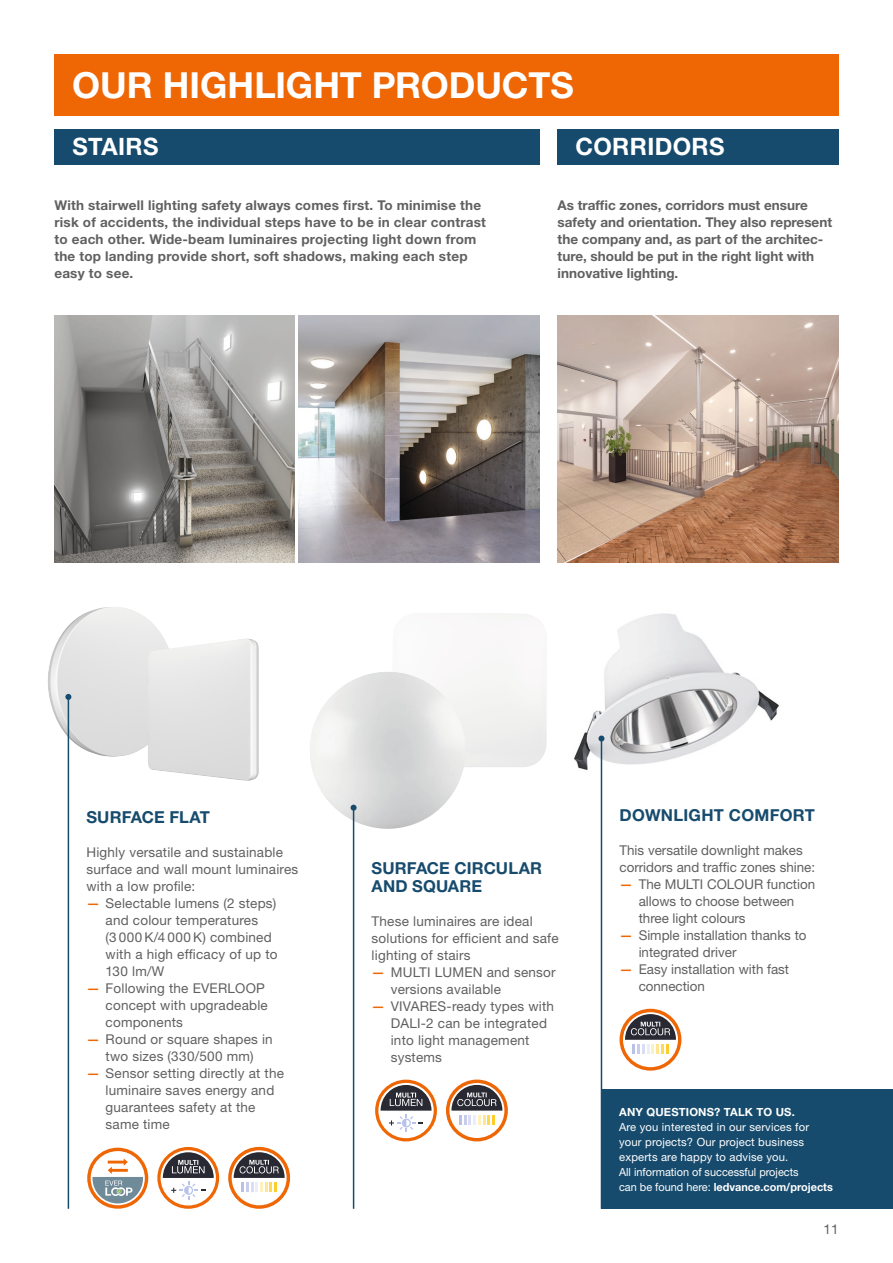
<style>
.page{position:relative;width:893px;height:1263px;background:#fff}
.page>*{position:absolute;margin:0;border:0;box-sizing:border-box;transform-origin:0 0}
.LDV_A4_Head_Light__Zab_100___181001{font:700 36px "Helvetica Neue LT Pro";color:#fff}
.LDV_A4_Head_Light__Zab_100___181001-2{font:700 24px "Helvetica Neue LT Pro";letter-spacing:.015em;color:#fff}
.LDV_A4_Copy_9pt__4mm__210415{font:700 16.5px/17.2px "Helvetica Neue LT Pro";letter-spacing:.01em;color:#174b6d}
.LDV_A4_Copy_9pt__4mm__210415-2{font:13.5px/17px "Helvetica Neue LT Pro";letter-spacing:.015em;color:#606060}
.LDV_A4_Copy_Bold_9pt_210415{font:700 13.5px/17px "Helvetica Neue LT Pro";letter-spacing:.015em;color:#606060}
.LDV_A4_Copy_9pt__4mm__181001{font:13.5px/17px "Helvetica Neue LT Pro";letter-spacing:.015em;color:#606060}
.LDV_A4_Smallcopy_7_5pt__4mm__181001{font:11.25px/15px "Helvetica Neue LT Pro";letter-spacing:.015em;color:#fff}
.LDV_A4_Smallcopy_7_5pt__4mm__181001-2{font:700 11.25px "Helvetica Neue LT Pro";letter-spacing:.015em;color:#fff}
.s1{font-weight:500;color:#ef6604}
.s2{font-weight:700}
</style>
<div class="page">
<img style="left:574px;top:613px;width:205px;height:161px">
<div style="left:54px;top:54px;width:785px;height:62px;background:#ef6604"></div>
<svg style="left:87px;top:1148px;width:61px;height:61px"></svg>
<hr style="left:601px;top:738px;width:1px;height:471px;background:#174b6d">
<svg style="left:598px;top:735px;width:6px;height:6px"></svg>
<div style="left:54px;top:129px;width:485px;height:35px;background:#174b6d"></div>
<div style="left:557px;top:129px;width:282px;height:35px;background:#174b6d"></div>
<img style="left:48px;top:607px;width:116px;height:150px">
<img style="left:299px;top:316px;width:240px;height:247px">
<img style="left:54px;top:316px;width:241px;height:247px">
<img style="left:558px;top:316px;width:281px;height:247px">
<img style="left:148px;top:639px;width:111px;height:142px">
<hr style="left:68px;top:697px;width:1px;height:512px;background:#174b6d">
<svg style="left:65px;top:694px;width:6px;height:6px"></svg>
<img style="left:348px;top:672px;width:37px;height:11px">
<svg style="left:228px;top:1147px;width:62px;height:62px"></svg>
<svg style="left:446px;top:1079px;width:62px;height:62px"></svg>
<svg style="left:620px;top:1009px;width:61px;height:62px"></svg>
<hr style="left:353px;top:808px;width:1px;height:401px;background:#174b6d">
<svg style="left:351px;top:805px;width:6px;height:6px"></svg>
<div style="left:601px;top:1089px;width:292px;height:120px;background:#174b6d"></div>
<svg style="left:157px;top:1147px;width:62px;height:62px"></svg>
<svg style="left:375px;top:1080px;width:62px;height:61px"></svg>
<p class="LDV_A4_Head_Light__Zab_100___181001" style="left:72px;top:62px;width:503px">OUR HIGHLIGHT PRODUCTS</p>
<p class="LDV_A4_Head_Light__Zab_100___181001-2" style="left:72px;top:132px;width:88px">STAIRS</p>
<p class="LDV_A4_Head_Light__Zab_100___181001-2" style="left:576px;top:132px;width:151px">CORRIDORS</p>
<p class="LDV_A4_Copy_Bold_9pt_210415" style="left:54px;top:197px;width:433px">With stairwell lighting safety always comes first. To minimise the risk of accidents, the individual steps have to be in clear contrast to each other. Wide-beam luminaires projecting light down from the top landing provide short, soft shadows, making each step easy to see.</p>
<p class="LDV_A4_Copy_Bold_9pt_210415" style="left:558px;top:197px;width:276px">As traffic zones, corridors must ensure safety and orientation. They also represent the company and, as part of the architec&shy;ture, should be put in the right light with innovative lighting.</p>
<p class="LDV_A4_Copy_9pt__4mm__210415" style="left:86px;top:808px;width:125px">SURFACE FLAT</p>
<p class="LDV_A4_Copy_9pt__4mm__210415-2" style="left:86px;top:843px;width:213px">Highly versatile and sustainable surface and wall mount luminaires with a low profile:</p>
<p class="LDV_A4_Copy_9pt__4mm__210415-2" style="left:106px;top:894px;width:173px;text-indent:-19px"><span class="s1">—</span> Selectable lumens (2 steps) and colour temperatures<br>(3 000K/4 000K) combined with a high efficacy of up to<br>130 lm/W</p>
<p class="LDV_A4_Copy_9pt__4mm__210415-2" style="left:106px;top:979px;width:164px;text-indent:-19px"><span class="s1">—</span> Following the EVERLOOP concept with upgradeable components</p>
<p class="LDV_A4_Copy_9pt__4mm__210415-2" style="left:86px;top:1030px;width:188px;text-align:center"><span class="s1">—</span> Round or square shapes in two sizes (330/500 mm)</p>
<p class="LDV_A4_Copy_9pt__4mm__210415-2" style="left:106px;top:1064px;width:180px;text-indent:-19px"><span class="s1">—</span> Sensor setting directly at the luminaire saves energy and guarantees safety at the same time</p>
<p class="LDV_A4_Copy_9pt__4mm__210415" style="left:372px;top:859px;width:172px">SURFACE CIRCULAR<br>AND SQUARE</p>
<p class="LDV_A4_Copy_9pt__4mm__181001" style="left:372px;top:912px;width:189px">These luminaires are ideal solutions for efficient and safe lighting of stairs</p>
<p class="LDV_A4_Copy_9pt__4mm__210415-2" style="left:391px;top:963px;width:166px;text-indent:-19px"><span class="s1">—</span> MULTI LUMEN and sensor versions available</p>
<p class="LDV_A4_Copy_9pt__4mm__210415-2" style="left:391px;top:997px;width:165px;text-indent:-19px"><span class="s1">—</span> VIVARES-ready types with<br>DALI-2 can be integrated into light management systems</p>
<p class="LDV_A4_Copy_9pt__4mm__210415" style="left:620px;top:805px;width:197px">DOWNLIGHT COMFORT</p>
<p class="LDV_A4_Copy_9pt__4mm__210415-2" style="left:620px;top:841px;width:197px">This versatile downlight makes corridors and traffic zones shine:</p>
<p class="LDV_A4_Copy_9pt__4mm__210415-2" style="left:639px;top:875px;width:178px;text-indent:-19px"><span class="s1">—</span> The MULTI COLOUR function allows to choose between three light colours</p>
<p class="LDV_A4_Copy_9pt__4mm__210415-2" style="left:639px;top:926px;width:169px;text-indent:-19px"><span class="s1">—</span> Simple installation thanks to integrated driver</p>
<p class="LDV_A4_Copy_9pt__4mm__210415-2" style="left:639px;top:960px;width:152px;text-indent:-19px"><span class="s1">—</span> Easy installation with fast connection</p>
<p class="LDV_A4_Smallcopy_7_5pt__4mm__181001-2" style="left:619px;top:1104px;width:177px">ANY QUESTIONS? TALK TO US.</p>
<p class="LDV_A4_Smallcopy_7_5pt__4mm__181001" style="left:619px;top:1119px;width:215px">Are you interested in our services for your projects? Our project business experts are happy to advise you.<br>All information of successful projects<br>can be found here: <span class="s2">ledvance.com/projects</span></p>
<p class="LDV_A4_Copy_9pt__4mm__210415-2" style="left:823px;top:1221px;width:17px">11</p>
</div>
